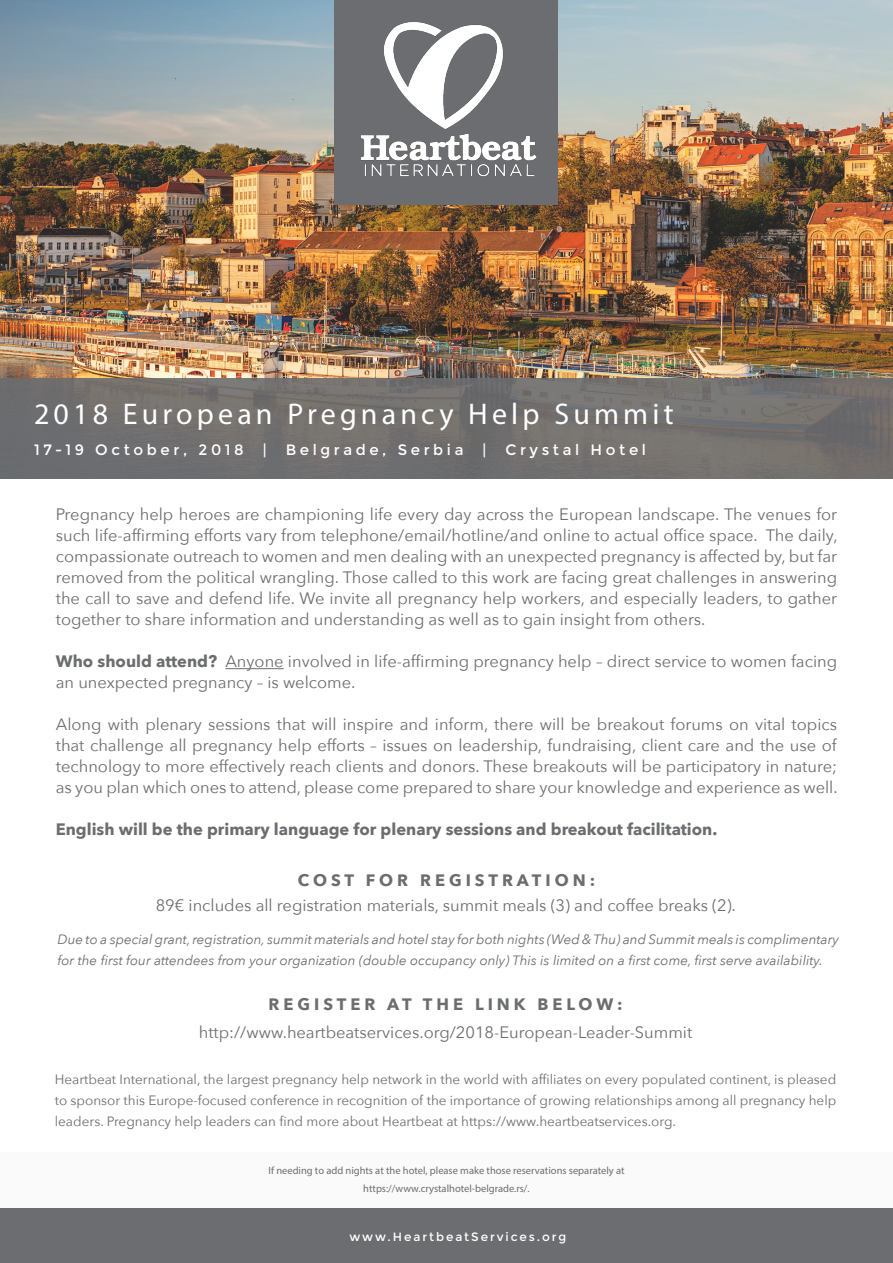
<style>
.page{position:relative;width:893px;height:1263px;background:#fff}
.page>*{position:absolute;margin:0;border:0;box-sizing:border-box;transform-origin:0 0}
.t1{font:30px "Myriad Pro";letter-spacing:.14em;color:#fff}
.t2{font:16.5px/21px "Avenir Next";color:#6c6d70;text-align:justify}
.t3{font:700 16.5px "Avenir Next";color:#6c6d70}
.t4{font:700 16.5px "Avenir Next";letter-spacing:.24em;color:#6c6d70}
.t5{font:15px "Montserrat";letter-spacing:.24em;color:#fff}
.t6{font:13.5px/21px "Avenir Next";color:#6c6d70;text-align:justify}
.t7{font:italic 13.5px/21px "Avenir Next";color:#6c6d70}
.t8{font:12px "Montserrat";letter-spacing:.16em;color:#fff}
.t9{font:10.5px "Myriad Pro";color:#6c6d70}
.s1{font-weight:700}
</style>
<div class="page">
<img style="left:0;top:0;width:893px;height:378px">
<div style="left:0;top:1152px;width:893px;height:82px;background:#fafafa"></div>
<div style="left:0;top:1209px;width:893px;height:54px;background:#6c6d70"></div>
<div style="left:0;top:378px;width:893px;height:100px;background:#73706f"></div>
<div style="left:335px;top:0;width:223px;height:204px;background:#6c6d70"></div>
<hr style="left:225px;top:668px;width:59px;height:1px;background:#6c6d70">
<img style="left:333px;top:11px;width:226px;height:176px">
<p class="t1" style="left:34px;top:395px;width:641px">2018 European Pregnancy Help Summit</p>
<p class="t5" style="left:34px;top:441px;width:211px">17-19 October, 2018</p>
<p class="t5" style="left:263px;top:441px;width:5px">|</p>
<p class="t5" style="left:286px;top:441px;width:179px">Belgrade, Serbia</p>
<p class="t5" style="left:482px;top:441px;width:5px">|</p>
<p class="t5" style="left:505px;top:441px;width:142px">Crystal Hotel</p>
<p class="t2" style="left:56px;top:503px;width:783px">Pregnancy help heroes are championing life every day across the European landscape. The venues for such life-affirming efforts vary from telephone/email/hotline/and online to actual office space. The daily, compassionate outreach to women and men dealing with an unexpected pregnancy is affected by, but far removed from the political wrangling. Those called to this work are facing great challenges in answering the call to save and defend life. We invite all pregnancy help workers, and especially leaders, to gather together to share information and understanding as well as to gain insight from others.</p>
<p class="t2" style="left:56px;top:650px;width:783px"><span class="s1">Who should attend?</span> Anyone involved in life-affirming pregnancy help – direct service to women facing an unexpected pregnancy – is welcome.</p>
<p class="t2" style="left:56px;top:713px;width:783px">Along with plenary sessions that will inspire and inform, there will be breakout forums on vital topics that challenge all pregnancy help efforts – issues on leadership, fundraising, client care and the use of technology to more effectively reach clients and donors. These breakouts will be participatory in nature; as you plan which ones to attend, please come prepared to share your knowledge and experience as well.</p>
<p class="t3" style="left:56px;top:815px;width:663px">English will be the primary language for plenary sessions and breakout facilitation.</p>
<p class="t4" style="left:298px;top:865px;width:299px">COST FOR REGISTRATION:</p>
<p class="t2" style="left:156px;top:894px;width:582px">89€ includes all registration materials, summit meals (3) and coffee breaks (2).</p>
<p class="t7" style="left:58px;top:928px;width:783px">Due to a special grant, registration, summit materials and hotel stay for both nights (Wed &amp; Thu) and Summit meals is complimentary for the first four attendees from your organization (double occupancy only) This is limited on a first come, first serve availability.</p>
<p class="t4" style="left:269px;top:990px;width:355px">REGISTER AT THE LINK BELOW:</p>
<p class="t2" style="left:199px;top:1021px;width:495px">http://www.heartbeatservices.org/2018-European-Leader-Summit</p>
<p class="t6" style="left:55px;top:1068px;width:783px">Heartbeat International, the largest pregnancy help network in the world with affiliates on every populated continent, is pleased to sponsor this Europe-focused conference in recognition of the importance of growing relationships among all pregnancy help leaders. Pregnancy help leaders can find more about Heartbeat at https://www.heartbeatservices.org.</p>
<p class="t9" style="left:268px;top:1164px;width:358px">If needing to add nights at the hotel, please make those reservations separately at</p>
<p class="t9" style="left:363px;top:1182px;width:168px">https://www.crystalhotel-belgrade.rs/.</p>
<p class="t8" style="left:349px;top:1229px;width:219px">www.HeartbeatServices.org</p>
</div>
